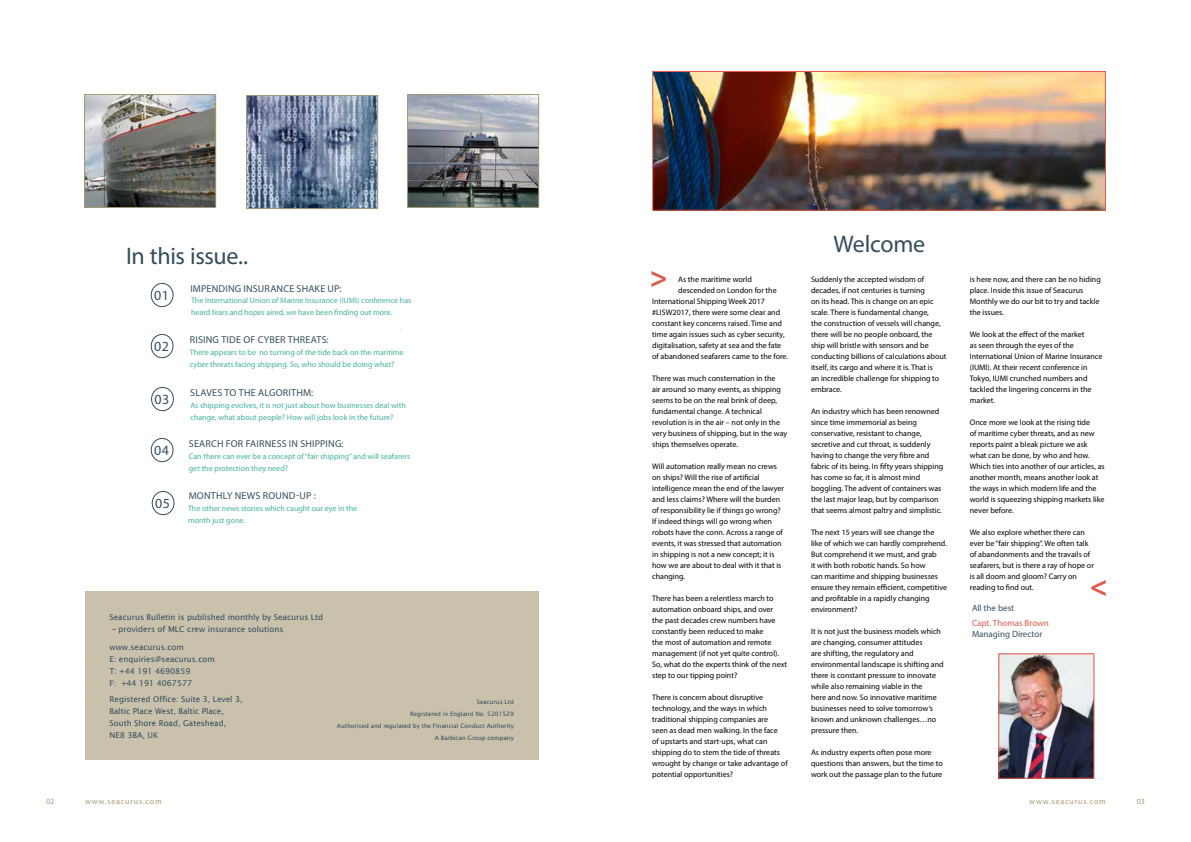
<style>
.page{position:relative;width:1191px;height:842px;background:#fff}
.page>*{position:absolute;margin:0;border:0;box-sizing:border-box;transform-origin:0 0}
.t1{font:700 30px "Myriad Pro";color:#df5a49}
.t2{font:24px "Myriad Pro";letter-spacing:-.015em;color:#344d5c}
.t3{font:14px "Myriad Pro";letter-spacing:.05em;color:#344d5c}
.t4{font:10px "Myriad Pro";letter-spacing:.02em;color:#344d5c}
.t5{font:9px "Myriad Pro";color:#344d5c}
.t6{font:9px "Myriad Pro";color:#df5a49}
.t7{font:8px/11px "Myriad Pro";color:#000}
.t8{font:8px/12px "Myriad Pro";color:#44b19d}
.t9{font:8px/12px "Lucida Sans";color:#344d5c}
.t10{font:8px "Myriad Pro";letter-spacing:.1em;color:#a69976}
.t11{font:8px "Minion Pro";color:#efc94c}
.t12{font:6px/12px "Lucida Sans";color:#344d5c;text-align:right}
</style>
<div class="page">
<div style="left:85px;top:591px;width:453px;height:168px;background:#c9c1ac"></div>
<img style="left:654px;top:73px;width:450px;height:136px">
<div style="left:652px;top:71px;width:454px;height:140px;border:1px solid #df5a49"></div>
<img style="left:1000px;top:655px;width:92px;height:122px">
<div style="left:998px;top:653px;width:96px;height:126px;border:1px solid #df5a49"></div>
<img style="left:248px;top:97px;width:128px;height:110px">
<div style="left:246px;top:95px;width:132px;height:114px;border:1px solid #a39b76"></div>
<img style="left:86px;top:96px;width:128px;height:110px">
<div style="left:84px;top:94px;width:132px;height:114px;border:1px solid #a39b76"></div>
<img style="left:409px;top:96px;width:128px;height:110px">
<div style="left:407px;top:94px;width:132px;height:114px;border:1px solid #a39b76"></div>
<div style="left:151px;top:283px;width:22px;height:24px;border:1px solid #344d5c;border-radius:50%"></div>
<div style="left:151px;top:334px;width:22px;height:24px;border:1px solid #344d5c;border-radius:50%"></div>
<div style="left:151px;top:438px;width:22px;height:24px;border:1px solid #344d5c;border-radius:50%"></div>
<div style="left:151px;top:387px;width:23px;height:24px;border:1px solid #344d5c;border-radius:50%"></div>
<div style="left:152px;top:491px;width:22px;height:24px;border:1px solid #344d5c;border-radius:50%"></div>
<h2 class="t2" style="left:126px;top:241px;width:123px">In this issue..</h2>
<p class="t4" style="left:190px;top:282px;width:153px">IMPENDING INSURANCE SHAKE UP:</p>
<h3 class="t3" style="left:154px;top:287px;width:17px">01</h3>
<p class="t8" style="left:191px;top:294px;width:222px">The International Union of Marine Insurance (IUMI) conference has heard fears and hopes aired, we have been finding out more.</p>
<h3 class="t3" style="left:154px;top:338px;width:17px">02</h3>
<h3 class="t3" style="left:154px;top:391px;width:17px">03</h3>
<h3 class="t3" style="left:154px;top:442px;width:17px">04</h3>
<h3 class="t3" style="left:155px;top:495px;width:17px">05</h3>
<p class="t4" style="left:190px;top:333px;width:140px">RISING TIDE OF CYBER THREATS:</p>
<p class="t11" style="left:399px;top:323px;width:4px">-</p>
<p class="t8" style="left:190px;top:346px;width:215px">There appears to be no turning of the tide back on the maritime cyber threats facing shipping. So, who should be doing what?</p>
<p class="t4" style="left:190px;top:386px;width:124px">SLAVES TO THE ALGORITHM:</p>
<p class="t8" style="left:190px;top:399px;width:217px">As shipping evolves, it is not just about how businesses deal with change, what about people? How will jobs look in the future?</p>
<p class="t4" style="left:189px;top:437px;width:156px">SEARCH FOR FAIRNESS IN SHIPPING:</p>
<p class="t8" style="left:189px;top:450px;width:223px">Can there can ever be a concept of “fair shipping” and will seafarers get the protection they need?</p>
<p class="t4" style="left:189px;top:489px;width:129px">MONTHLY NEWS ROUND-UP :</p>
<p class="t8" style="left:188px;top:503px;width:171px">The other news stories which caught our eye in the month just gone.</p>
<p class="t9" style="left:109px;top:611px;width:215px">Seacurus Bulletin is published monthly by Seacurus Ltd</p>
<p class="t9" style="left:112px;top:623px;width:173px">– providers of MLC crew insurance solutions</p>
<p class="t9" style="left:109px;top:641px;width:107px">www.seacurus.com<br>E: enquiries@seacurus.com<br>T: +44 191 4690859<br>F: +44 191 4067577</p>
<p class="t9" style="left:109px;top:693px;width:135px">Registered Office: Suite 3, Level 3,<br>Baltic Place West, Baltic Place,<br>South Shore Road, Gateshead,<br>NE8 3BA, UK</p>
<p class="t12" style="left:337px;top:695px;width:178px">Seacurus Ltd<br>Registered in England No. 5201529<br>Authorised and regulated by the Financial Conduct Authority A Barbican Group company</p>
<h1 class="t1" style="left:650px;top:257px;width:19px">&gt;</h1>
<p class="t7" style="left:678px;top:274px;width:75px">As the maritime world</p>
<p class="t7" style="left:678px;top:285px;width:100px">descended on London for the</p>
<p class="t7" style="left:652px;top:296px;width:114px">International Shipping Week 2017</p>
<p class="t7" style="left:652px;top:307px;width:129px">#LISW2017, there were some clear and</p>
<p class="t7" style="left:652px;top:318px;width:131px">constant key concerns raised. Time and</p>
<p class="t7" style="left:652px;top:329px;width:134px">time again issues such as cyber security,</p>
<p class="t7" style="left:652px;top:340px;width:131px">digitalisation, safety at sea and the fate</p>
<p class="t7" style="left:652px;top:351px;width:137px">of abandoned seafarers came to the fore.</p>
<p class="t7" style="left:652px;top:373px;width:137px">There was much consternation in the<br>air around so many events, as shipping seems to be on the real brink of deep, fundamental change. A technical revolution is in the air – not only in the very business of shipping, but in the way ships themselves operate.</p>
<p class="t7" style="left:652px;top:461px;width:134px">Will automation really mean no crews on ships? Will the rise of artificial intelligence mean the end of the lawyer and less claims? Where will the burden of responsibility lie if things go wrong?<br>If indeed things will go wrong when robots have the conn. Across a range of events, it was stressed that automation in shipping is not a new concept; it is how we are about to deal with it that is changing.</p>
<p class="t7" style="left:652px;top:593px;width:136px">There has been a relentless march to automation onboard ships, and over<br>the past decades crew numbers have constantly been reduced to make<br>the most of automation and remote management (if not yet quite control).<br>So, what do the experts think of the next step to our tipping point?</p>
<p class="t7" style="left:652px;top:692px;width:137px">There is concern about disruptive technology, and the ways in which traditional shipping companies are<br>seen as dead men walking. In the face<br>of upstarts and start-ups, what can shipping do to stem the tide of threats wrought by change or take advantage of potential opportunities?</p>
<h2 class="t2" style="left:833px;top:229px;width:93px">Welcome</h2>
<p class="t7" style="left:811px;top:274px;width:137px">Suddenly the accepted wisdom of decades, if not centuries is turning<br>on its head. This is change on an epic scale. There is fundamental change,<br>the construction of vessels will change, there will be no people onboard, the ship will bristle with sensors and be conducting billions of calculations about itself, its cargo and where it is. That is<br>an incredible challenge for shipping to embrace.</p>
<p class="t7" style="left:811px;top:406px;width:134px">An industry which has been renowned since time immemorial as being conservative, resistant to change, secretive and cut throat, is suddenly having to change the very fibre and fabric of its being. In fifty years shipping has come so far, it is almost mind boggling. The advent of containers was the last major leap, but by comparison that seems almost paltry and simplistic.</p>
<p class="t7" style="left:811px;top:527px;width:138px">The next 15 years will see change the like of which we can hardly comprehend.<br>But comprehend it we must, and grab<br>it with both robotic hands. So how<br>can maritime and shipping businesses ensure they remain efficient, competitive and profitable in a rapidly changing environment?</p>
<p class="t7" style="left:811px;top:626px;width:134px">It is not just the business models which are changing, consumer attitudes<br>are shifting, the regulatory and environmental landscape is shifting and there is constant pressure to innovate while also remaining viable in the<br>here and now. So innovative maritime businesses need to solve tomorrow’s known and unknown challenges…no pressure then.</p>
<p class="t7" style="left:811px;top:747px;width:133px">As industry experts often pose more questions than answers, but the time to work out the passage plan to the future</p>
<p class="t7" style="left:969px;top:274px;width:132px">is here now, and there can be no hiding place. Inside this issue of Seacurus<br>Monthly we do our bit to try and tackle the issues.</p>
<p class="t7" style="left:969px;top:329px;width:134px">We look at the effect of the market<br>as seen through the eyes of the<br>International Union of Marine Insurance (IUMI). At their recent conference in<br>Tokyo, IUMI crunched numbers and tackled the lingering concerns in the market.</p>
<p class="t7" style="left:969px;top:417px;width:136px">Once more we look at the rising tide<br>of maritime cyber threats, and as new reports paint a bleak picture we ask what can be done, by who and how.<br>Which ties into another of our articles, as another month, means another look at the ways in which modern life and the world is squeezing shipping markets like never before.</p>
<p class="t7" style="left:969px;top:527px;width:126px">We also explore whether there can ever be “fair shipping”. We often talk of abandonments and the travails of seafarers, but is there a ray of hope or is all doom and gloom? Carry on reading to find out.</p>
<h1 class="t1" style="left:1089px;top:567px;width:19px">&lt;</h1>
<p class="t5" style="left:972px;top:603px;width:44px">All the best</p>
<p class="t6" style="left:972px;top:618px;width:78px">Capt. Thomas Brown</p>
<p class="t5" style="left:972px;top:629px;width:72px">Managing Director</p>
<p class="t10" style="left:46px;top:796px;width:10px">02</p>
<p class="t10" style="left:85px;top:796px;width:78px">www.seacurus.com</p>
<p class="t10" style="left:1029px;top:796px;width:78px">www.seacurus.com</p>
<p class="t10" style="left:1136px;top:796px;width:10px">03</p>
</div>
